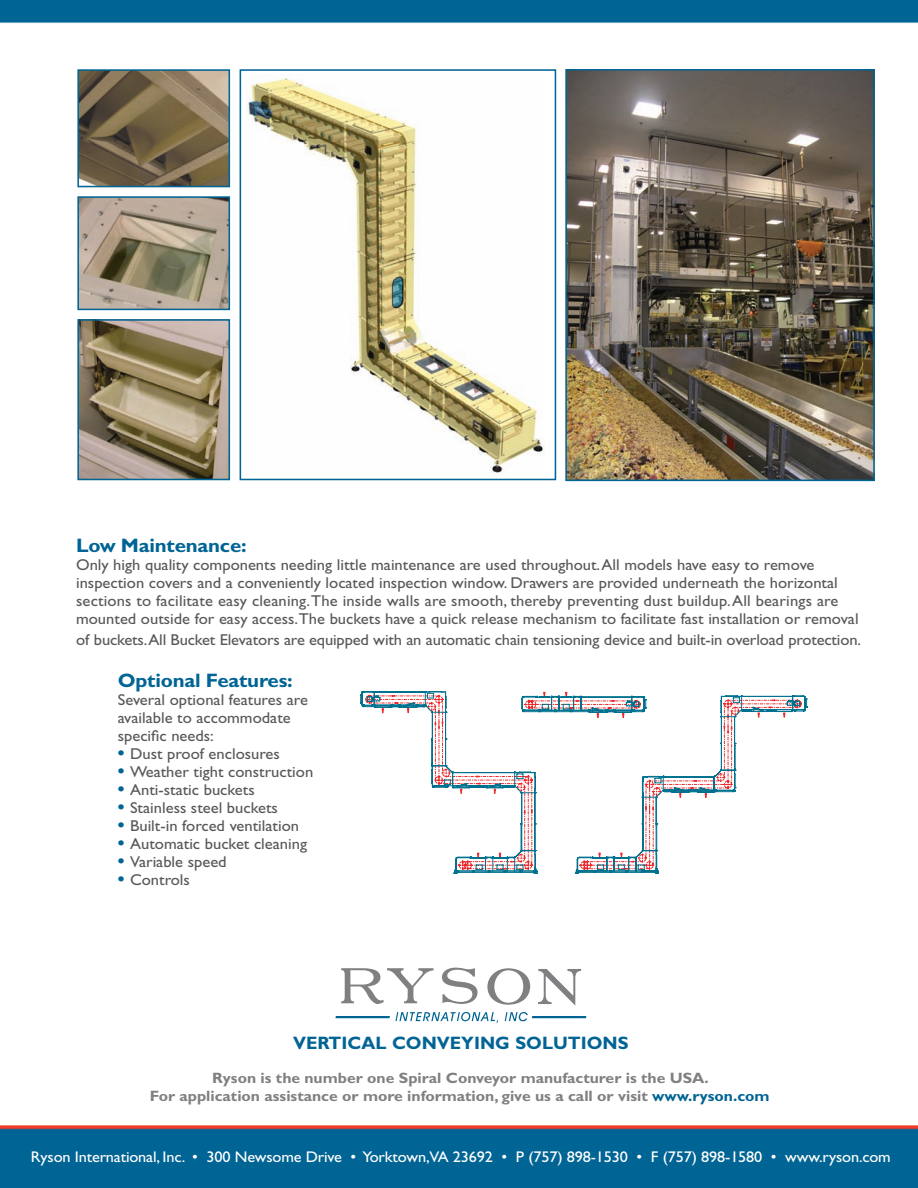
<style>
.page{position:relative;width:918px;height:1188px;background:#fff}
.page>*{position:absolute;margin:0;border:0;box-sizing:border-box;transform-origin:0 0}
.t1{font:700 19.5px "Gill Sans";letter-spacing:-.01em;color:#006494;scale:1.05 1}
.t2{font:700 18px "Gill Sans";color:#006494}
.t3{font:15.75px/18px "Gill Sans";color:#57585a;scale:1.05 1}
.t4{font:15.45px "Gill Sans";letter-spacing:-.01em;color:#fff;scale:1.05 1}
.t5{font:700 15px/18.3px "Gill Sans";color:#808083;text-align:center;scale:1.05 1}
.s1{font-weight:700;font-size:18px;color:#006494}
.s2{color:#006494}
</style>
<div class="page">
<img style="left:0;top:0;width:918px;height:1188px">
<hr style="left:335px;top:1016px;width:55px;height:2px;background:#006494">
<hr style="left:532px;top:1016px;width:54px;height:2px;background:#006494">
<svg style="left:341px;top:968px;width:93px;height:36px"></svg>
<svg style="left:442px;top:968px;width:36px;height:36px"></svg>
<svg style="left:487px;top:968px;width:43px;height:37px"></svg>
<svg style="left:538px;top:969px;width:43px;height:37px"></svg>
<svg style="left:395px;top:1012px;width:103px;height:11px"></svg>
<svg style="left:505px;top:1012px;width:23px;height:9px"></svg>
<div style="left:240px;top:70px;width:315px;height:409px;background:#fff"></div>
<img style="left:248px;top:78px;width:296px;height:395px">
<div style="left:240px;top:69px;width:316px;height:411px;border:2px solid #006494"></div>
<img style="left:80px;top:199px;width:147px;height:108px">
<div style="left:77px;top:196px;width:153px;height:114px;border:2px solid #006494"></div>
<img style="left:80px;top:322px;width:147px;height:155px">
<div style="left:77px;top:319px;width:153px;height:161px;border:2px solid #006494"></div>
<img style="left:80px;top:72px;width:147px;height:112px">
<div style="left:77px;top:69px;width:153px;height:118px;border:2px solid #006494"></div>
<img style="left:568px;top:72px;width:304px;height:406px">
<div style="left:565px;top:69px;width:310px;height:412px;border:2px solid #006494"></div>
<svg style="left:360px;top:691px;width:454px;height:183px"></svg>
<div style="left:738px;top:836px;width:86px;height:47px;background:#fff"></div>
<div style="left:45px;top:673px;width:73px;height:246px;background:#fff"></div>
<p class="t1" style="left:76px;top:534px;width:164px">Low Maintenance:</p>
<p class="t3" style="left:76px;top:555px;width:747px">Only high quality components needing little maintenance are used throughout. All models have easy to remove inspection covers and a conveniently located inspection window. Drawers are provided underneath the horizontal sections to facilitate easy cleaning. The inside walls are smooth, thereby preventing dust buildup. All bearings are mounted outside for easy access.The buckets have a quick release mechanism to facilitate fast installation or removal</p>
<p class="t3" style="left:76px;top:630px;width:749px">of buckets.All Bucket Elevators are equipped with an automatic chain tensioning device and built-in overload protection.</p>
<p class="t1" style="left:118px;top:669px;width:168px">Optional Features:</p>
<p class="t3" style="left:118px;top:690px;width:183px">Several optional features are available to accommodate specific needs:</p>
<p class="t3" style="left:118px;top:744px;width:156px"><span class="s1">•</span> Dust proof enclosures</p>
<p class="t3" style="left:118px;top:762px;width:188px"><span class="s1">•</span> Weather tight construction</p>
<p class="t3" style="left:118px;top:780px;width:132px"><span class="s1">•</span> Anti-static buckets</p>
<p class="t3" style="left:118px;top:798px;width:154px"><span class="s1">•</span> Stainless steel buckets</p>
<p class="t3" style="left:118px;top:816px;width:174px"><span class="s1">•</span> Built-in forced ventilation</p>
<p class="t3" style="left:118px;top:834px;width:182px"><span class="s1">•</span> Automatic bucket cleaning</p>
<p class="t3" style="left:118px;top:852px;width:105px"><span class="s1">•</span> Variable speed</p>
<p class="t3" style="left:118px;top:870px;width:70px"><span class="s1">•</span> Controls</p>
<p class="t2" style="left:293px;top:1032px;width:337px">VERTICAL CONVEYING SOLUTIONS</p>
<p class="t5" style="left:150px;top:1069px;width:592px">Ryson is the number one Spiral Conveyor manufacturer is the USA.<br>For application assistance or more information, give us a call or visit <span class="s2">www.ryson.com</span></p>
<p class="t4" style="left:31px;top:1148px;width:820px">Ryson International, Inc. • 300 Newsome Drive • Yorktown,VA 23692 • P (757) 898-1530 • F (757) 898-1580 • www.ryson.com</p>
</div>
